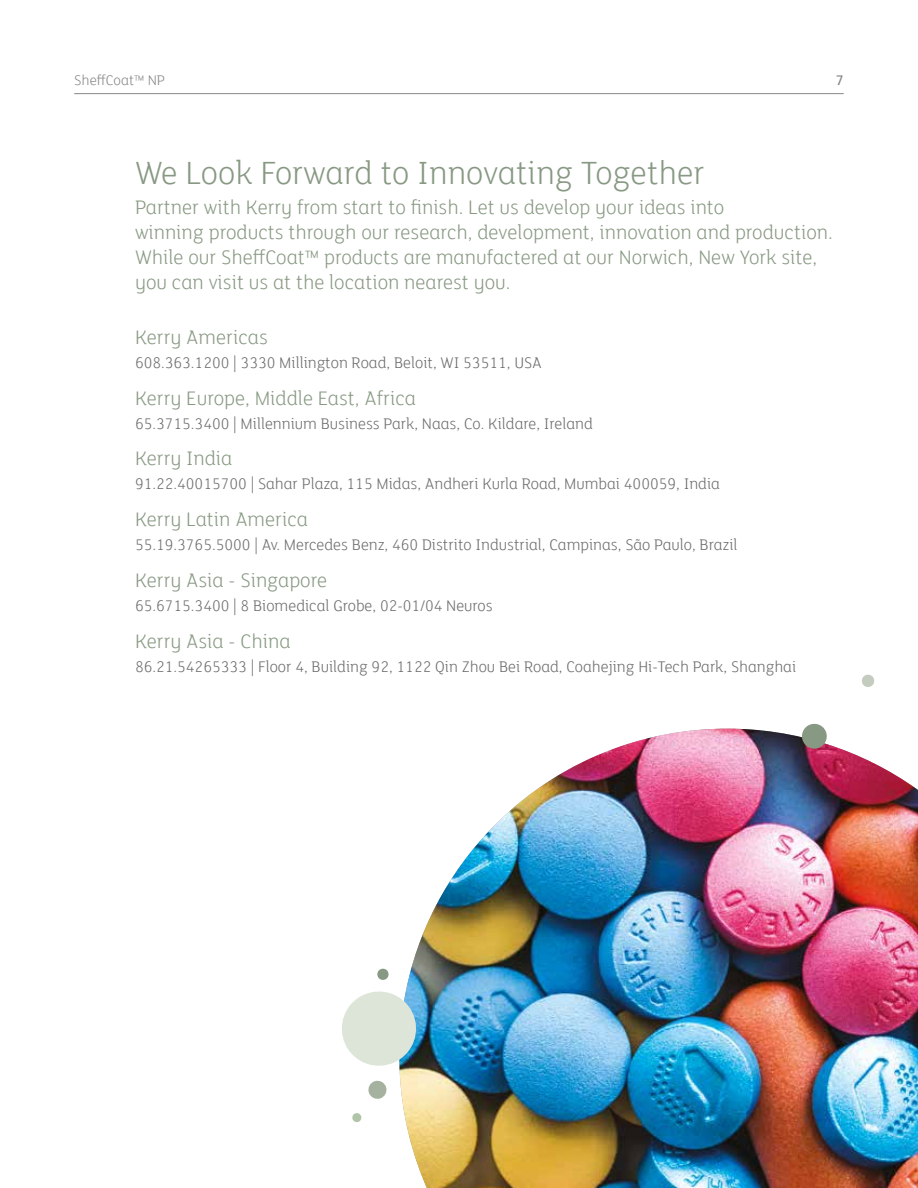
<style>
.page{position:relative;width:918px;height:1188px;background:#fff}
.page>*{position:absolute;margin:0;border:0;box-sizing:border-box;transform-origin:0 0}
.t1{font:300 34.5px "Kerry";color:#889983}
.t2{font:300 21px/25.2px "Kerry";color:#889983}
.t3{font:300 16.5px "Kerry";color:#6b6b6a}
.t4{font:300 15px "Kerry";color:#878787}
.t5{font:15px "Kerry";color:#878787}
</style>
<div class="page">
<hr style="left:74px;top:93px;width:770px;height:1px;background:#878787">
<img style="left:384px;top:729px;width:534px;height:459px">
<svg style="left:801px;top:723px;width:27px;height:27px"></svg>
<svg style="left:342px;top:987px;width:78px;height:83px"></svg>
<svg style="left:352px;top:1113px;width:10px;height:9px"></svg>
<svg style="left:377px;top:968px;width:12px;height:13px"></svg>
<svg style="left:862px;top:674px;width:13px;height:13px"></svg>
<p class="t4" style="left:74px;top:73px;width:92px">SheffCoat™ NP</p>
<p class="t5" style="left:836px;top:73px;width:9px">7</p>
<h1 class="t1" style="left:135px;top:154px;width:571px">We Look Forward to Innovating Together</h1>
<p class="t2" style="left:135px;top:195px;width:699px">Partner with Kerry from start to finish. Let us develop your ideas into<br>winning products through our research, development, innovation and production.<br>While our SheffCoat™ products are manufactered at our Norwich, New York site, you can visit us at the location nearest you.</p>
<p class="t2" style="left:135px;top:325px;width:134px">Kerry Americas</p>
<p class="t3" style="left:135px;top:354px;width:408px">608.363.1200 | 3330 Millington Road, Beloit, WI 53511, USA</p>
<p class="t2" style="left:135px;top:386px;width:283px">Kerry Europe, Middle East, Africa</p>
<p class="t3" style="left:135px;top:415px;width:459px">65.3715.3400 | Millennium Business Park, Naas, Co. Kildare, Ireland</p>
<p class="t2" style="left:135px;top:447px;width:99px">Kerry India</p>
<p class="t3" style="left:135px;top:475px;width:587px">91.22.40015700 | Sahar Plaza, 115 Midas, Andheri Kurla Road, Mumbai 400059, India</p>
<p class="t2" style="left:135px;top:507px;width:175px">Kerry Latin America</p>
<p class="t3" style="left:135px;top:536px;width:604px">55.19.3765.5000 | Av. Mercedes Benz, 460 Distrito Industrial, Campinas, São Paulo, Brazil</p>
<p class="t2" style="left:135px;top:568px;width:194px">Kerry Asia - Singapore</p>
<p class="t3" style="left:135px;top:597px;width:359px">65.6715.3400 | 8 Biomedical Grobe, 02-01/04 Neuros</p>
<p class="t2" style="left:135px;top:629px;width:157px">Kerry Asia - China</p>
<p class="t3" style="left:135px;top:658px;width:663px">86.21.54265333 | Floor 4, Building 92, 1122 Qin Zhou Bei Road, Coahejing Hi-Tech Park, Shanghai</p>
</div>
